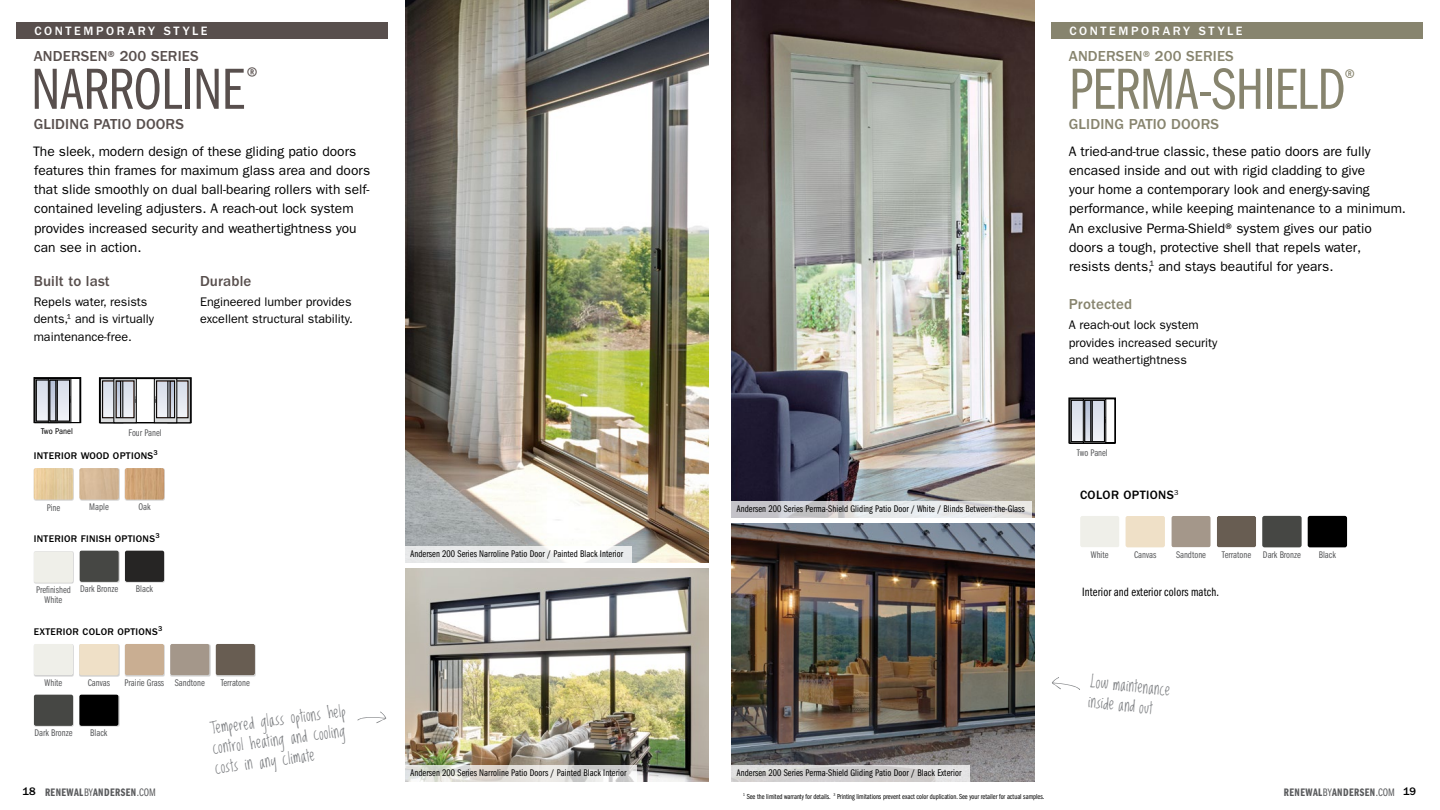
<style>
.page{position:relative;width:1440px;height:810px;background:#fff}
.page>*{position:absolute;margin:0;border:0;box-sizing:border-box;transform-origin:0 0}
.t1{font:60px "ITC Franklin Gothic Std Bk Cp";letter-spacing:-.005em;color:#87846e}
.t2{font:60px "ITC Franklin Gothic Std Bk Cp";letter-spacing:-.01em;color:#584f4d}
.t3{font:23.38px "ITC Franklin Gothic Std Bk Cp";color:#584f4d}
.t4{font:21.88px "ITC Franklin Gothic Std Bk Cp";color:#87846e}
.t5{font:16.25px/20.1px "Lovedbythe King";color:#808285}
.t6{font:500 15px "ITC Franklin Gothic Std";letter-spacing:.01em;color:#584f4d}
.t7{font:500 15px "ITC Franklin Gothic Std";letter-spacing:.01em;color:#87846e}
.t8{font:13.75px/19.2px "ITC Franklin Gothic Std";color:#000}
.t9{font:12.5px/17.5px "ITC Franklin Gothic Std";color:#000}
.t10{font:500 12.5px "ITC Franklin Gothic Std";letter-spacing:.21em;color:#fff}
.t11{font:12.5px "ITC Franklin Gothic Std Bk Cp";letter-spacing:.01em;color:#000}
.t12{font:500 12.5px "ITC Franklin Gothic Std";letter-spacing:.03em;color:#000}
.t13{font:11.25px "ITC Franklin Gothic Std Dm Cp";letter-spacing:.04em;color:#58595b}
.t14{font:10px "ITC Franklin Gothic Std Bk Cp";letter-spacing:.01em;color:#000}
.t15{font:10px/10px "ITC Franklin Gothic Std Bk Cp";color:#58595b;text-align:center}
.t16{font:500 10px "ITC Franklin Gothic Std";letter-spacing:.03em;color:#000}
.t17{font:condensed 8.75px "ITC Franklin Gothic Std";color:#000}
.t18{font:7.5px "ITC Franklin Gothic Std Bk Cp";color:#000}
.s1{font-family:"ITC Franklin Gothic Std";font-weight:500;color:#000}
.s2{font-family:"ITC Franklin Gothic Std Bk Cp"}
</style>
<div class="page">
<img style="left:731px;top:0;width:304px;height:518px">
<img style="left:731px;top:523px;width:304px;height:259px">
<svg style="left:357px;top:712px;width:29px;height:11px"></svg>
<svg style="left:99px;top:377px;width:93px;height:46px"></svg>
<svg style="left:34px;top:377px;width:47px;height:46px"></svg>
<svg style="left:1069px;top:398px;width:47px;height:45px"></svg>
<img style="left:405px;top:568px;width:304px;height:214px">
<svg style="left:405px;top:765px;width:231px;height:17px;background:#dfdeda"></svg>
<svg style="left:731px;top:765px;width:238px;height:17px;background:#d6d4d4"></svg>
<svg style="left:731px;top:501px;width:300px;height:17px;background:#dadadd"></svg>
<img style="left:405px;top:0;width:304px;height:562px">
<svg style="left:405px;top:546px;width:227px;height:17px;fill:#e8eaea"></svg>
<div style="left:17px;top:22px;width:371px;height:17px;background:#584f4d"></div>
<div style="left:1052px;top:22px;width:371px;height:17px;background:#87846e"></div>
<svg style="left:1052px;top:677px;width:28px;height:13px"></svg>
<div style="left:34px;top:644px;width:40px;height:33px;background:#d2d2d2"></div>
<svg style="left:34px;top:644px;width:39px;height:31px"></svg>
<div style="left:79px;top:644px;width:41px;height:33px;background:#d8d4cc"></div>
<svg style="left:79px;top:644px;width:40px;height:31px"></svg>
<div style="left:170px;top:644px;width:41px;height:33px;background:#cccbc9"></div>
<svg style="left:170px;top:644px;width:40px;height:31px"></svg>
<div style="left:215px;top:644px;width:41px;height:33px;background:#c7c6c5"></div>
<svg style="left:216px;top:644px;width:39px;height:31px"></svg>
<div style="left:125px;top:644px;width:40px;height:33px;background:#cfcdca"></div>
<svg style="left:125px;top:644px;width:39px;height:31px"></svg>
<div style="left:34px;top:694px;width:40px;height:33px;background:#e3e3e3"></div>
<svg style="left:34px;top:694px;width:39px;height:32px"></svg>
<div style="left:79px;top:694px;width:41px;height:33px;background:#e3e3e3"></div>
<svg style="left:79px;top:694px;width:40px;height:32px"></svg>
<div style="left:79px;top:550px;width:41px;height:33px;background:#000;opacity:.2"></div>
<svg style="left:79px;top:550px;width:40px;height:32px"></svg>
<div style="left:34px;top:551px;width:40px;height:33px;background:#efefe9"></div>
<div style="left:79px;top:468px;width:41px;height:33px;background:#e0e0e0"></div>
<img style="left:79px;top:468px;width:40px;height:32px">
<div style="left:125px;top:468px;width:40px;height:33px;background:#000;opacity:.2"></div>
<img style="left:125px;top:468px;width:39px;height:32px">
<div style="left:125px;top:550px;width:40px;height:33px;background:#000;opacity:.2"></div>
<svg style="left:125px;top:550px;width:39px;height:32px"></svg>
<div style="left:34px;top:468px;width:40px;height:33px;background:#000;opacity:.2"></div>
<img style="left:34px;top:468px;width:39px;height:32px">
<svg style="left:1080px;top:516px;width:39px;height:31px"></svg>
<svg style="left:1126px;top:516px;width:39px;height:31px"></svg>
<svg style="left:1171px;top:516px;width:40px;height:31px"></svg>
<svg style="left:1217px;top:516px;width:39px;height:31px"></svg>
<svg style="left:1262px;top:516px;width:40px;height:31px"></svg>
<svg style="left:1308px;top:516px;width:39px;height:31px"></svg>
<p class="t10" style="left:34px;top:24px;width:175px">CONTEMPORARY STYLE</p>
<p class="t10" style="left:1069px;top:24px;width:175px">CONTEMPORARY STYLE</p>
<p class="t6" style="left:34px;top:48px;width:166px">ANDERSEN® 200 SERIES</p>
<h1 class="t2" style="left:31px;top:56px;width:215px">NARROLINE</h1>
<h2 class="t3" style="left:247px;top:62px;width:12px">®</h2>
<p class="t6" style="left:34px;top:116px;width:152px">GLIDING PATIO DOORS</p>
<p class="t8" style="left:33px;top:141px;width:339px">The sleek, modern design of these gliding patio doors features thin frames for maximum glass area and doors that slide smoothly on dual ball-bearing rollers with self&shy;contained leveling adjusters. A reach-out lock system provides increased security and weathertightness you can see in action.</p>
<p class="t6" style="left:34px;top:273px;width:78px">Built to last</p>
<p class="t9" style="left:34px;top:293px;width:122px">Repels water, resists dents,<sup>1</sup> and is virtually maintenance-free.</p>
<p class="t17" style="left:41px;top:427px;width:33px">Two Panel</p>
<p class="t15" style="left:129px;top:428px;width:35px">Four Panel</p>
<p class="t16" style="left:34px;top:450px;width:126px">INTERIOR WOOD OPTIONS<sup>3</sup></p>
<p class="t15" style="left:47px;top:503px;width:15px">Pine</p>
<p class="t15" style="left:89px;top:502px;width:21px">Maple</p>
<p class="t15" style="left:138px;top:502px;width:14px">Oak</p>
<p class="t16" style="left:34px;top:533px;width:127px">INTERIOR FINISH OPTIONS<sup>3</sup></p>
<p class="t6" style="left:200px;top:273px;width:53px">Durable</p>
<p class="t9" style="left:200px;top:293px;width:154px">Engineered lumber provides excellent structural stability.</p>
<p class="t14" style="left:411px;top:548px;width:214px">Andersen 200 Series Narroline Patio Door / Painted Black Interior</p>
<p class="t14" style="left:737px;top:503px;width:290px">Andersen 200 Series Perma-Shield Gliding Patio Door / White / Blinds Between-the-Glass</p>
<p class="t7" style="left:1069px;top:48px;width:166px">ANDERSEN® 200 SERIES</p>
<h1 class="t1" style="left:1069px;top:56px;width:279px">PERMA-SHIELD</h1>
<h3 class="t4" style="left:1345px;top:65px;width:12px">®</h3>
<p class="t7" style="left:1069px;top:116px;width:152px">GLIDING PATIO DOORS</p>
<p class="t8" style="left:1069px;top:141px;width:339px">A tried-and-true classic, these patio doors are fully encased inside and out with rigid cladding to give<br>your home a contemporary look and energy-saving performance, while keeping maintenance to a minimum.<br>An exclusive Perma-Shield® system gives our patio doors a tough, protective shell that repels water,<br>resists dents,<sup>1</sup> and stays beautiful for years.</p>
<p class="t7" style="left:1069px;top:296px;width:65px">Protected</p>
<p class="t9" style="left:1069px;top:316px;width:150px">A reach-out lock system provides increased security and weathertightness</p>
<p class="t15" style="left:1077px;top:448px;width:32px">Two Panel</p>
<p class="t12" style="left:1080px;top:488px;width:100px">COLOR OPTIONS<sup>3</sup></p>
<p class="t15" style="left:1091px;top:550px;width:19px">White</p>
<p class="t15" style="left:1134px;top:550px;width:24px">Canvas</p>
<p class="t15" style="left:1176px;top:550px;width:31px">Sandtone</p>
<p class="t15" style="left:1222px;top:550px;width:81px">Terratone Dark Bronze</p>
<p class="t15" style="left:1319px;top:550px;width:19px">Black</p>
<p class="t15" style="left:36px;top:585px;width:36px">Prefinished<br>White</p>
<p class="t15" style="left:80px;top:584px;width:40px">Dark Bronze</p>
<p class="t15" style="left:136px;top:584px;width:19px">Black</p>
<p class="t11" style="left:1082px;top:585px;width:138px">Interior and exterior colors match.</p>
<p class="t16" style="left:34px;top:626px;width:130px">EXTERIOR COLOR OPTIONS<sup>3</sup></p>
<p class="t15" style="left:45px;top:678px;width:19px">White</p>
<p class="t15" style="left:88px;top:678px;width:24px">Canvas</p>
<p class="t15" style="left:125px;top:678px;width:41px">Prairie Grass</p>
<p class="t15" style="left:34px;top:728px;width:40px">Dark Bronze</p>
<p class="t15" style="left:90px;top:728px;width:19px">Black</p>
<p class="t15" style="left:175px;top:678px;width:31px">Sandtone</p>
<p class="t15" style="left:221px;top:678px;width:31px">Terratone</p>
<p class="t5" style="left:209px;top:719px;width:138px;rotate:-7deg">Tempered glass options help control heating and cooling costs in any climate</p>
<p class="t14" style="left:411px;top:768px;width:217px">Andersen 200 Series Narroline Patio Doors / Painted Black Interior</p>
<p class="t14" style="left:737px;top:768px;width:226px">Andersen 200 Series Perma-Shield Gliding Patio Door / Black Exterior</p>
<p class="t5" style="left:1092px;top:673px;width:82px;rotate:6deg">Low maintenance inside and out</p>
<p class="t13" style="left:22px;top:786px;width:135px"><span class="s1">18</span> RENEWAL<span class="s2">BY</span>ANDERSEN<span class="s2">.COM</span></p>
<p class="t13" style="left:1284px;top:786px;width:134px">RENEWAL<span class="s2">BY</span>ANDERSEN<span class="s2">.COM</span> <span class="s1">19</span></p>
<p class="t18" style="left:743px;top:792px;width:303px"><sup>1</sup> See the limited warranty for details. <sup>3</sup> Printing limitations prevent exact color duplication. See your retailer for actual samples.</p>
</div>
